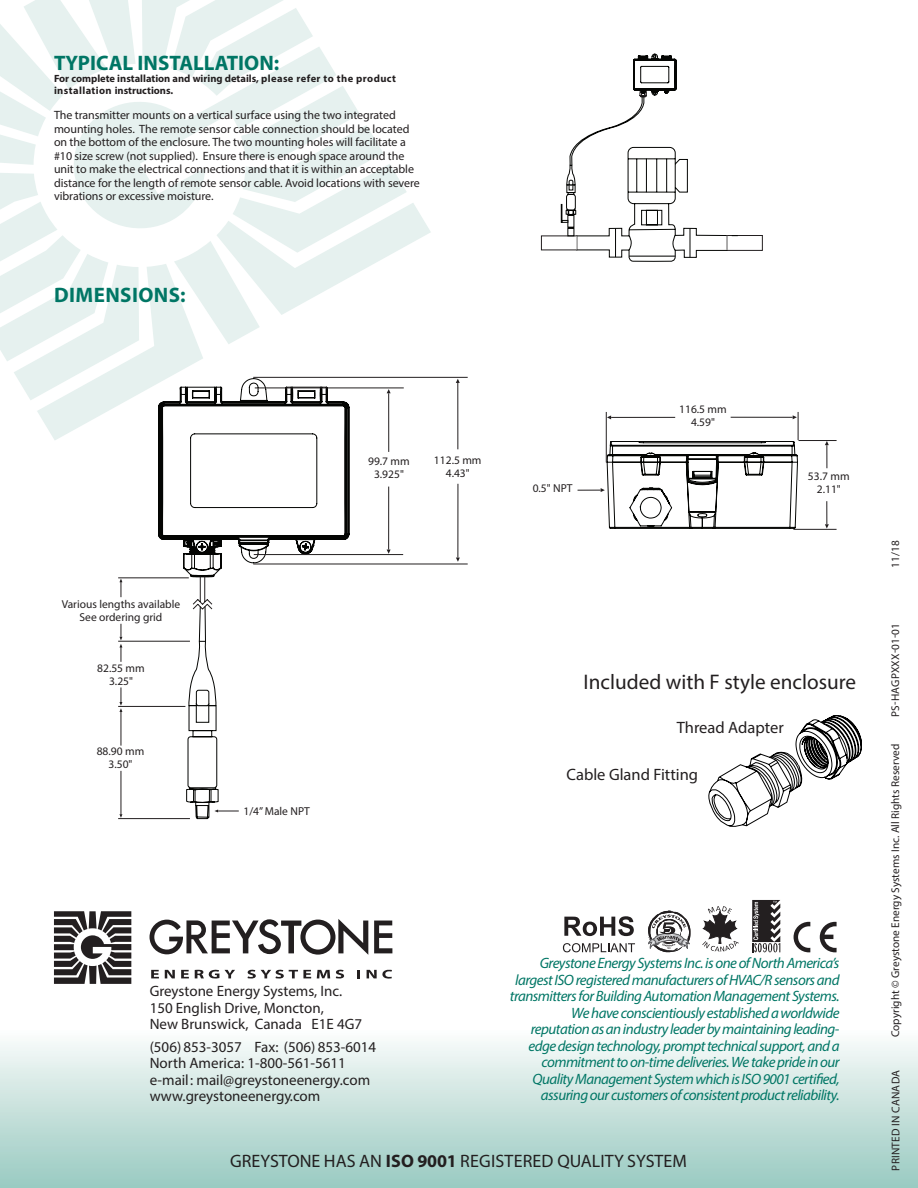
<style>
.page{position:relative;width:918px;height:1188px;background:#fff}
.page>*{position:absolute;margin:0;border:0;box-sizing:border-box;transform-origin:0 0}
.t1{font:21.15px "Myriad Pro";color:#231f20}
.t2{font:700 21px "Myriad Pro";color:#007665}
.t3{font:700 21px "Myriad Pro";letter-spacing:.02em;color:#007665}
.t4{font:18px "Myriad Pro";color:#231f20}
.t5{font:16.5px "Myriad Pro";color:#231f20}
.t6{font:italic 15px/16.5px "Myriad Pro";letter-spacing:-.035em;color:#007665;text-align:right}
.t7{font:15px/16.5px "Myriad Pro";color:#231f20}
.t8{font:12px/13.5px "Myriad Pro";letter-spacing:-.005em;color:#231f20}
.t9{font:11.55px "Myriad Pro";color:#231f20}
.t10{font:11.25px "Myriad Pro";color:#231f20}
.t11{font:11.25px "Myriad Pro";letter-spacing:.02em;color:#231f20}
.t12{font:700 10.5px/12px "Myriad Pro";color:#231f20}
.s1{font-weight:700}
</style>
<div class="page">
<div style="left:0;top:1028px;width:918px;height:160px;background:linear-gradient(to bottom,#fdfdfc,#98c9c0)"></div>
<svg style="left:54px;top:911px;width:77px;height:73px"></svg>
<svg style="left:374px;top:921px;width:18px;height:32px"></svg>
<svg style="left:150px;top:919px;width:218px;height:36px"></svg>
<svg style="left:151px;top:970px;width:8px;height:8px"></svg>
<svg style="left:181px;top:970px;width:8px;height:8px"></svg>
<svg style="left:165px;top:970px;width:10px;height:8px"></svg>
<svg style="left:195px;top:969px;width:40px;height:10px"></svg>
<svg style="left:247px;top:969px;width:64px;height:10px"></svg>
<svg style="left:317px;top:969px;width:27px;height:10px"></svg>
<svg style="left:358px;top:970px;width:2px;height:8px"></svg>
<svg style="left:367px;top:970px;width:25px;height:9px"></svg>
<svg style="left:563px;top:943px;width:72px;height:9px"></svg>
<svg style="left:564px;top:916px;width:70px;height:20px"></svg>
<svg style="left:648px;top:911px;width:42px;height:41px"></svg>
<svg style="left:702px;top:906px;width:37px;height:46px"></svg>
<svg style="left:794px;top:922px;width:16px;height:30px"></svg>
<svg style="left:820px;top:922px;width:17px;height:30px"></svg>
<svg style="left:752px;top:900px;width:28px;height:53px"></svg>
<svg style="left:708px;top:715px;width:154px;height:112px"></svg>
<hr style="left:799px;top:440px;width:38px;height:1px;background:#231f20">
<hr style="left:793px;top:529px;width:44px;height:1px;background:#231f20">
<svg style="left:825px;top:441px;width:4px;height:27px"></svg>
<svg style="left:825px;top:501px;width:4px;height:28px"></svg>
<svg style="left:578px;top:412px;width:221px;height:117px"></svg>
<hr style="left:253px;top:377px;width:215px;height:1px;background:#231f20">
<hr style="left:253px;top:564px;width:215px;height:1px;background:#231f20">
<hr style="left:457px;top:484px;width:1px;height:74px;background:#231f20">
<hr style="left:457px;top:383px;width:1px;height:66px;background:#231f20">
<svg style="left:456px;top:379px;width:4px;height:4px"></svg>
<svg style="left:0;top:0;width:431px;height:820px"></svg>
<svg style="left:541px;top:54px;width:222px;height:208px"></svg>
<p class="t2" style="left:54px;top:49px;width:227px">TYPICAL INSTALLATION:</p>
<p class="t12" style="left:54px;top:72px;width:344px">For complete installation and wiring details, please refer to the product installation instructions.</p>
<p class="t8" style="left:54px;top:108px;width:367px">The transmitter mounts on a vertical surface using the two integrated mounting holes. The remote sensor cable connection should be located on the bottom of the enclosure. The two mounting holes will facilitate a #10 size screw (not supplied). Ensure there is enough space around the unit to make the electrical connections and that it is within an acceptable distance for the length of remote sensor cable. Avoid locations with severe vibrations or excessive moisture.</p>
<p class="t3" style="left:54px;top:281px;width:133px">DIMENSIONS:</p>
<p class="t9" style="left:62px;top:597px;width:120px">Various lengths available</p>
<p class="t9" style="left:80px;top:610px;width:84px">See ordering grid</p>
<p class="t9" style="left:97px;top:661px;width:49px">82.55 mm</p>
<p class="t9" style="left:109px;top:674px;width:25px">3.25"</p>
<p class="t9" style="left:97px;top:744px;width:49px">88.90 mm</p>
<p class="t9" style="left:109px;top:757px;width:25px">3.50"</p>
<p class="t9" style="left:368px;top:454px;width:43px">99.7 mm</p>
<p class="t9" style="left:374px;top:467px;width:31px">3.925"</p>
<p class="t9" style="left:434px;top:453px;width:49px">112.5 mm</p>
<p class="t9" style="left:446px;top:466px;width:25px">4.43"</p>
<p class="t9" style="left:679px;top:402px;width:49px">116.5 mm</p>
<p class="t9" style="left:691px;top:415px;width:25px">4.59"</p>
<p class="t9" style="left:808px;top:469px;width:43px">53.7 mm</p>
<p class="t9" style="left:533px;top:481px;width:41px">0.5" NPT</p>
<p class="t9" style="left:817px;top:482px;width:25px">2.11"</p>
<p class="t9" style="left:243px;top:804px;width:68px">1/4” Male NPT</p>
<p class="t1" style="left:584px;top:669px;width:274px">Included with F style enclosure</p>
<p class="t5" style="left:677px;top:717px;width:108px">Thread Adapter</p>
<p class="t5" style="left:567px;top:764px;width:133px">Cable Gland Fitting</p>
<p class="t7" style="left:150px;top:983px;width:214px">Greystone Energy Systems, Inc.<br>150 English Drive, Moncton,<br>New Brunswick, Canada E1E 4G7</p>
<p class="t7" style="left:150px;top:1038px;width:228px">(506) 853-3057 Fax: (506) 853-6014<br>North America: 1-800-561-5611 e-mail: mail@greystoneenergy.com www.greystoneenergy.com</p>
<p class="t6" style="left:510px;top:955px;width:331px">Greystone Energy Systems Inc. is one of North America’s largest ISO registered manufacturers of HVAC/R sensors and transmitters for Building Automation Management Systems.<br>We have conscientiously established a worldwide reputation as an industry leader by maintaining leading&shy;edge design technology, prompt technical support, and a commitment to on-time deliveries. We take pride in our Quality Management System which is ISO 9001 certified, assuring our customers of consistent product reliability.</p>
<p class="t4" style="left:230px;top:1150px;width:458px">GREYSTONE HAS AN <span class="s1">ISO 9001</span> REGISTERED QUALITY SYSTEM</p>
<p class="t10" style="left:889px;top:568px;width:28px;rotate:-90deg">11/18</p>
<p class="t10" style="left:889px;top:717px;width:95px;rotate:-90deg">PS-HAGPXXX-01-01</p>
<p class="t10" style="left:889px;top:1037px;width:295px;rotate:-90deg">Copyright © Greystone Energy Systems Inc. All Rights Reserved</p>
<p class="t11" style="left:889px;top:1171px;width:102px;rotate:-90deg">PRINTED IN CANADA</p>
</div>
